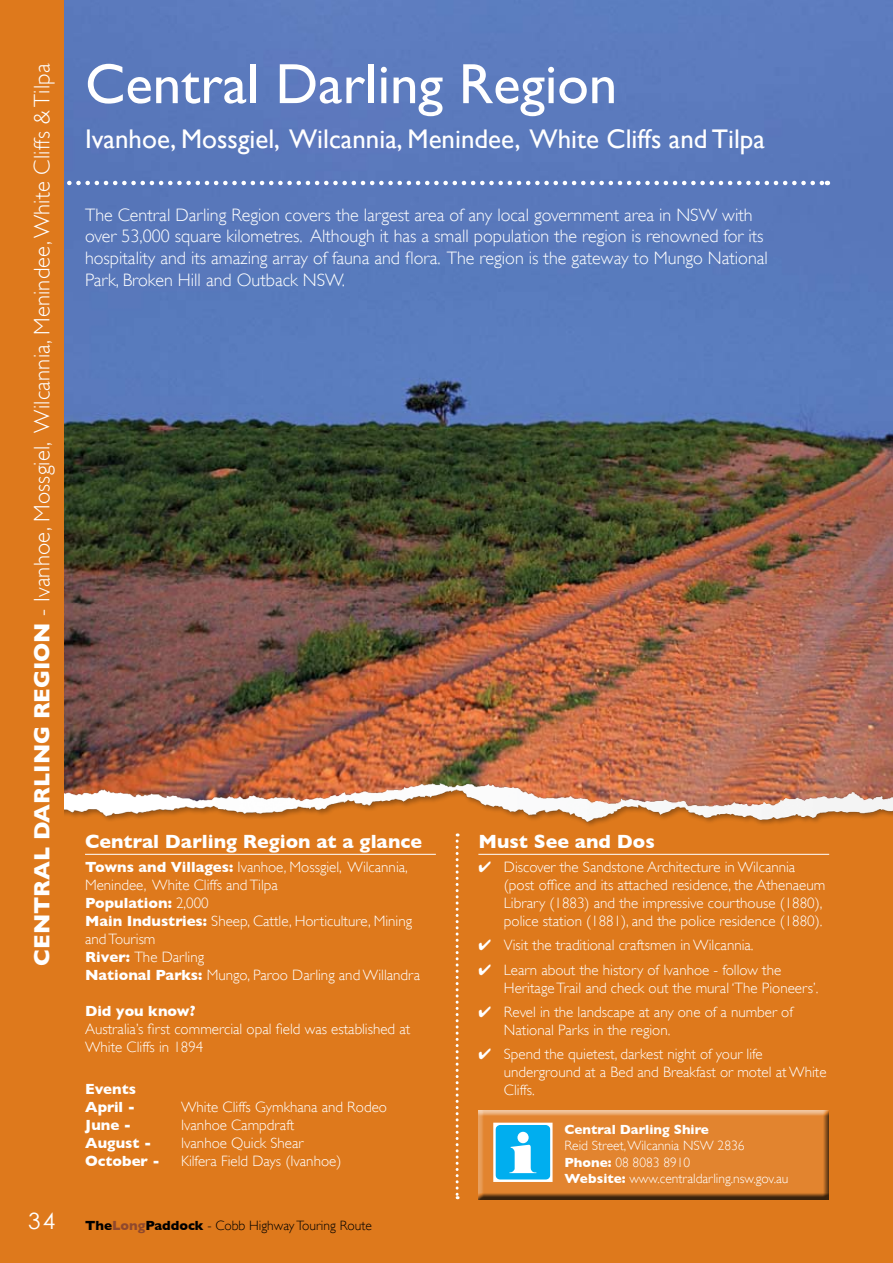
<style>
.page{position:relative;width:893px;height:1263px;background:#fff}
.page>*{position:absolute;margin:0;border:0;box-sizing:border-box;transform-origin:0 0}
.t1{font:57px "Gill Sans";color:#fff}
.t2{font:27px "Gill Sans";color:#fff}
.t3{font:300 22.5px "Gill Sans";letter-spacing:.01em;color:#fff}
.t4{font:22.5px "Century Gothic";color:#fff}
.t5{font:700 19.5px "Gill Sans";color:#fff}
.t6{font:300 18px/21.6px "Gill Sans";color:#fff}
.t7{font:300 15px/18px "Gill Sans";color:#fff}
.t8{font:700 15px/18px "Gill Sans";color:#fff}
.t9{font:300 13.5px/16.2px "Gill Sans";color:#fff}
.t10{font:300 13.5px "Gill Sans";color:#000}
.t11{font:700 13.5px "Gill Sans";color:#fff}
.s1{font-weight:700}
.s2{font-weight:700;color:#90492d}
</style>
<div class="page">
<img style="left:64px;top:0;width:829px;height:773px">
<div style="left:64px;top:904px;width:829px;height:359px;background:#de791c"></div>
<div style="left:46px;top:781px;width:847px;height:123px;background:#de791c"></div>
<img style="left:64px;top:773px;width:829px;height:53px">
<svg style="left:456px;top:833px;width:3px;height:366px"></svg>
<svg style="left:64px;top:181px;width:764px;height:4px"></svg>
<div style="left:0;top:0;width:64px;height:1263px;background:#de791c"></div>
<div style="left:478px;top:1107px;width:354px;height:93px;background:#000;opacity:.75"></div>
<svg style="left:492px;top:1121px;width:62px;height:62px"></svg>
<h3 class="t3" style="left:29px;top:966px;width:903px;rotate:-90deg"><span class="s1">CeNTRAL DARLING Region</span> - Ivanhoe, Mossgiel, Wilcannia, Menindee, White Cliffs &amp; Tilpa</h3>
<h3 class="t4" style="left:28px;top:1207px;width:29px">34</h3>
<h1 class="t1" style="left:85px;top:50px;width:534px">Central Darling Region</h1>
<h2 class="t2" style="left:85px;top:123px;width:681px">Ivanhoe, Mossgiel, Wilcannia, Menindee, White Cliffs and Tilpa</h2>
<p class="t6" style="left:85px;top:204px;width:684px">The Central Darling Region covers the largest area of any local government area in NSW with over 53,000 square kilometres. Although it has a small population the region is renowned for its hospitality and its amazing array of fauna and flora. The region is the gateway to Mungo National Park, Broken Hill and Outback NSW.</p>
<h3 class="t5" style="left:85px;top:829px;width:338px">Central Darling Region at a glance</h3>
<p class="t7" style="left:85px;top:858px;width:336px"><span class="s1">Towns and Villages:</span> Ivanhoe, Mossgiel, Wilcannia, Menindee, White Cliffs and Tilpa<br><span class="s1">Population:</span> 2,000<br><span class="s1">Main Industries:</span> Sheep, Cattle, Horticulture, Mining and Tourism<br><span class="s1">River:</span> The Darling<br><span class="s1">National Parks:</span> Mungo, Paroo Darling and Willandra</p>
<p class="t8" style="left:85px;top:1002px;width:112px">Did you know?</p>
<p class="t7" style="left:85px;top:1020px;width:327px">Australia’s first commercial opal field was established at<br>White Cliffs in 1894</p>
<p class="t8" style="left:85px;top:1080px;width:53px">Events<br>April -</p>
<p class="t7" style="left:181px;top:1098px;width:207px">White Cliffs Gymkhana and Rodeo</p>
<p class="t8" style="left:85px;top:1116px;width:48px">June -</p>
<p class="t7" style="left:181px;top:1116px;width:115px">Ivanhoe Campdraft</p>
<p class="t8" style="left:85px;top:1134px;width:68px">August -</p>
<p class="t7" style="left:181px;top:1134px;width:124px">Ivanhoe Quick Shear</p>
<p class="t8" style="left:85px;top:1152px;width:76px">October -</p>
<p class="t7" style="left:181px;top:1152px;width:162px">Kilfera Field Days (Ivanhoe)</p>
<p class="t10" style="left:85px;top:1217px;width:288px"><span class="s1">The</span><span class="s2">Long</span><span class="s1">Paddock</span> - Cobb Highway Touring Route</p>
<h3 class="t5" style="left:478px;top:829px;width:178px">Must See and Dos</h3>
<p class="t7" style="left:504px;top:858px;width:323px;text-indent:-26px">✔ Discover the Sandstone Architecture in Wilcannia (post office and its attached residence, the Athenaeum Library (1883) and the impressive courthouse (1880), police station (1881), and the police residence (1880).</p>
<p class="t7" style="left:478px;top:936px;width:277px">✔ Visit the traditional craftsmen in Wilcannia.</p>
<p class="t7" style="left:504px;top:961px;width:316px;text-indent:-26px">✔ Learn about the history of Ivanhoe - follow the<br>Heritage Trail and check out the mural ‘The Pioneers’.</p>
<p class="t7" style="left:504px;top:1003px;width:291px;text-indent:-26px">✔ Revel in the landscape at any one of a number of<br>National Parks in the region.</p>
<p class="t7" style="left:504px;top:1045px;width:324px;text-indent:-26px">✔ Spend the quietest, darkest night of your life underground at a Bed and Breakfast or motel at White<br>Cliffs.</p>
<p class="t11" style="left:564px;top:1122px;width:146px">Central Darling Shire</p>
<p class="t9" style="left:564px;top:1138px;width:225px">Reid Street, Wilcannia NSW 2836<br><span class="s1">Phone:</span> 08 8083 8910<br><span class="s1">Website:</span> www.centraldarling.nsw.gov.au</p>
</div>
